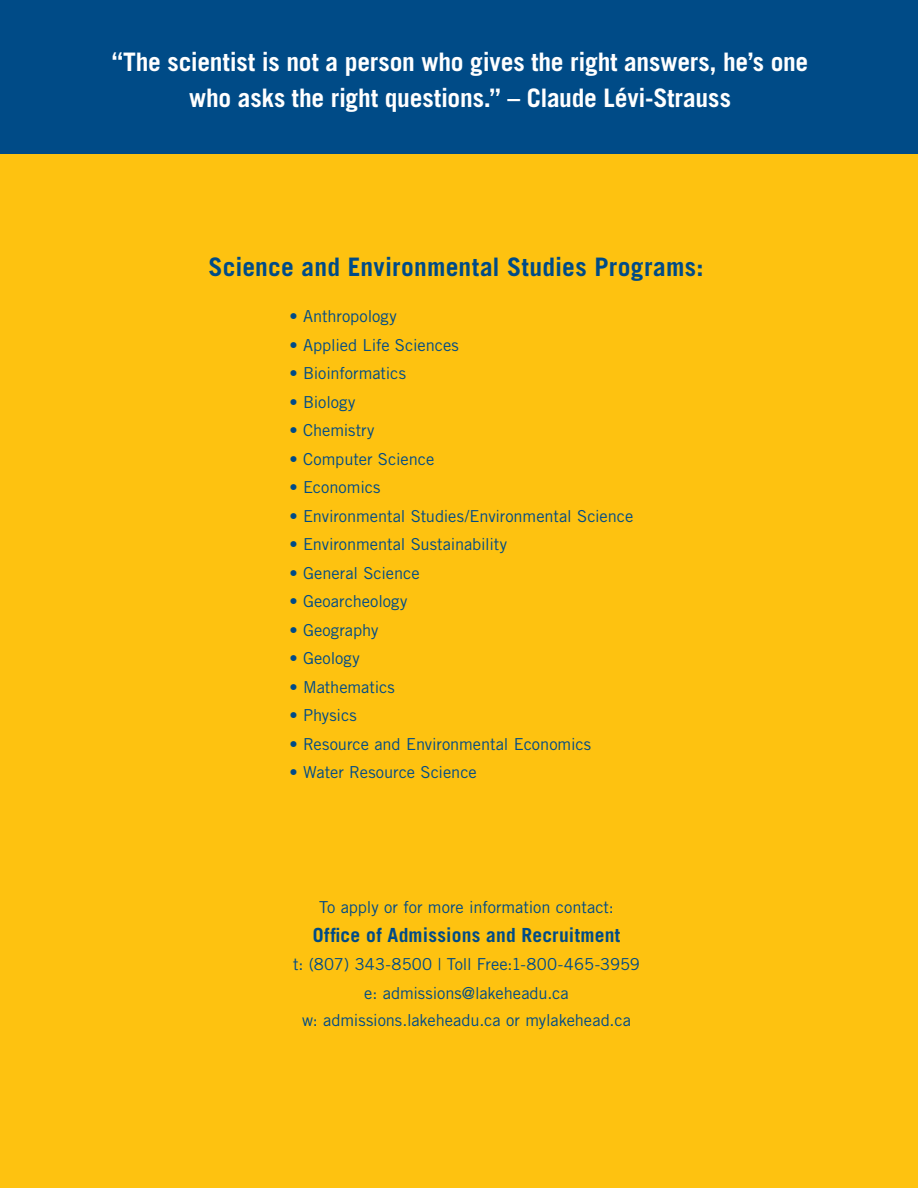
<style>
.page{position:relative;width:918px;height:1188px;background:#fff}
.page>*{position:absolute;margin:0;border:0;box-sizing:border-box;transform-origin:0 0}
.t1{font:700 25.5px/36px "Trade Gothic LT Std";letter-spacing:-.01em;color:#fff;text-align:center}
.t2{font:700 25.5px "Trade Gothic LT Std";letter-spacing:.01em;color:#004b87}
.t3{font:700 19.5px "Trade Gothic LT Std";letter-spacing:.01em;color:#004b87}
.t4{font:16.5px/28.5px "Trade Gothic LT Std";letter-spacing:-.005em;color:#004b87;text-align:center}
</style>
<div class="page">
<div style="left:0;top:153px;width:918px;height:1035px;background:#fec210"></div>
<div style="left:0;top:0;width:918px;height:153px;background:#004b87"></div>
<h1 class="t1" style="left:112px;top:43px;width:698px">“The scientist is not a person who gives the right answers, he’s one who asks the right questions.” – Claude Lévi-Strauss</h1>
<h1 class="t2" style="left:208px;top:251px;width:497px">Science and Environmental Studies Programs:</h1>
<p class="t4" style="left:289px;top:302px;width:109px">• Anthropology</p>
<p class="t4" style="left:289px;top:331px;width:171px">• Applied Life Sciences</p>
<p class="t4" style="left:289px;top:359px;width:118px">• Bioinformatics</p>
<p class="t4" style="left:289px;top:388px;width:67px">• Biology</p>
<p class="t4" style="left:289px;top:416px;width:87px">• Chemistry</p>
<p class="t4" style="left:289px;top:445px;width:146px">• Computer Science</p>
<p class="t4" style="left:289px;top:473px;width:93px">• Economics</p>
<p class="t4" style="left:289px;top:502px;width:345px">• Environmental Studies/Environmental Science</p>
<p class="t4" style="left:289px;top:530px;width:219px">• Environmental Sustainability</p>
<p class="t4" style="left:289px;top:559px;width:132px">• General Science</p>
<p class="t4" style="left:289px;top:587px;width:119px">• Geoarcheology</p>
<p class="t4" style="left:289px;top:616px;width:91px">• Geography</p>
<p class="t4" style="left:289px;top:644px;width:72px">• Geology</p>
<p class="t4" style="left:289px;top:673px;width:107px">• Mathematics</p>
<p class="t4" style="left:289px;top:701px;width:69px">• Physics</p>
<p class="t4" style="left:289px;top:730px;width:303px">• Resource and Environmental Economics</p>
<p class="t4" style="left:289px;top:758px;width:189px">• Water Resource Science</p>
<p class="t4" style="left:319px;top:893px;width:296px">To apply or for more information contact:</p>
<p class="t3" style="left:313px;top:923px;width:309px">Office of Admissions and Recruitment</p>
<p class="t4" style="left:293px;top:950px;width:348px">t: (807) 343-8500 | Toll Free:1-800-465-3959 e: admissions@lakeheadu.ca</p>
<p class="t4" style="left:302px;top:1006px;width:330px">w: admissions.lakeheadu.ca or mylakehead.ca</p>
</div>
